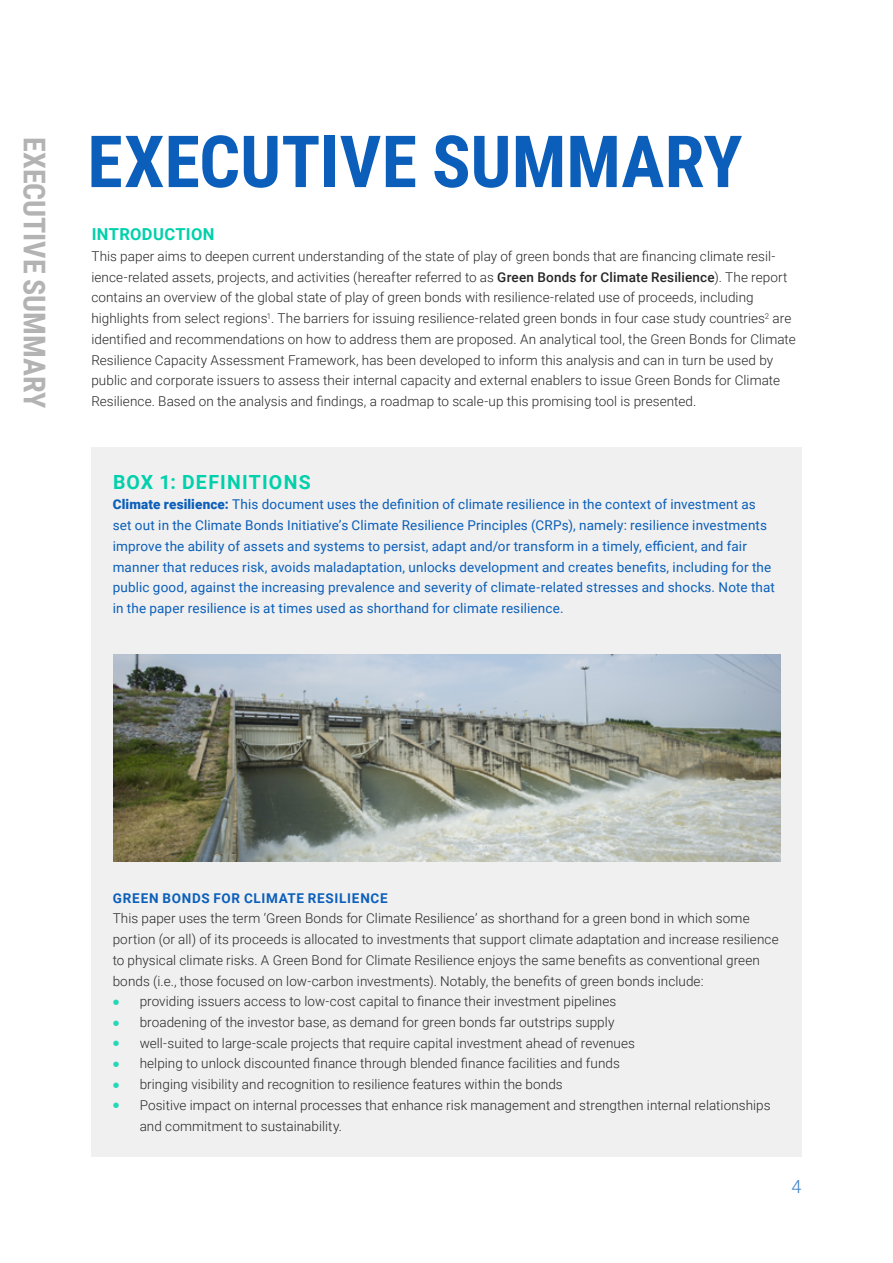
<style>
.page{position:relative;width:893px;height:1263px;background:#fff}
.page>*{position:absolute;margin:0;border:0;box-sizing:border-box;transform-origin:0 0}
.t1{font:700 72px "Roboto Condensed";color:#0b5fba}
.t2{font:700 30px "Roboto Condensed";color:#b3b3b3}
.t3{font:700 19.5px "Roboto";letter-spacing:.06em;color:#00d0ab}
.t4{font:300 18px "Roboto";color:#3c7fc8}
.t5{font:700 16.5px "Roboto";letter-spacing:.02em;color:#00d0ab}
.t6{font:300 13.5px/20.7px "Roboto";letter-spacing:.005em;color:#262626}
.t7{font:13.5px/20.7px "Roboto";letter-spacing:.01em;color:#0b5fba}
.t8{font:700 13.5px "Roboto";letter-spacing:.055em;color:#0b5fba}
.s1{font-weight:500}
.s2{font-weight:900}
</style>
<div class="page">
<div style="left:91px;top:447px;width:710px;height:710px;background:#f0f0f0"></div>
<img style="left:113px;top:655px;width:667px;height:206px">
<h2 class="t2" style="left:56px;top:137px;width:273px;rotate:90deg">EXECUTIVE SUMMARY</h2>
<h1 class="t1" style="left:87px;top:111px;width:657px">EXECUTIVE SUMMARY</h1>
<p class="t5" style="left:92px;top:223px;width:124px">INTRODUCTION</p>
<p class="t6" style="left:91px;top:245px;width:706px">This paper aims to deepen current understanding of the state of play of green bonds that are financing climate resil&shy;ience-related assets, projects, and activities (hereafter referred to as <span class="s1">Green Bonds for Climate Resilience</span>). The report contains an overview of the global state of play of green bonds with resilience-related use of proceeds, including highlights from select regions<sup>1</sup>. The barriers for issuing resilience-related green bonds in four case study countries<sup>2</sup> are identified and recommendations on how to address them are proposed. An analytical tool, the Green Bonds for Climate Resilience Capacity Assessment Framework, has been developed to inform this analysis and can in turn be used by public and corporate issuers to assess their internal capacity and external enablers to issue Green Bonds for Climate Resilience. Based on the analysis and findings, a roadmap to scale-up this promising tool is presented.</p>
<h3 class="t3" style="left:113px;top:468px;width:199px">BOX 1: DEFINITIONS</h3>
<p class="t7" style="left:113px;top:494px;width:664px"><span class="s2">Climate resilience:</span> This document uses the definition of climate resilience in the context of investment as set out in the Climate Bonds Initiative’s Climate Resilience Principles (CRPs), namely: resilience investments improve the ability of assets and systems to persist, adapt and/or transform in a timely, efficient, and fair manner that reduces risk, avoids maladaptation, unlocks development and creates benefits, including for the public good, against the increasing prevalence and severity of climate-related stresses and shocks. Note that in the paper resilience is at times used as shorthand for climate resilience.</p>
<p class="t8" style="left:113px;top:888px;width:276px">GREEN BONDS FOR CLIMATE RESILIENCE</p>
<p class="t6" style="left:113px;top:908px;width:638px">This paper uses the term ‘Green Bonds for Climate Resilience’ as shorthand for a green bond in which some</p>
<p class="t6" style="left:113px;top:928px;width:667px">portion (or all) of its proceeds is allocated to investments that support climate adaptation and increase resilience</p>
<p class="t6" style="left:113px;top:949px;width:649px">to physical climate risks. A Green Bond for Climate Resilience enjoys the same benefits as conventional green</p>
<p class="t6" style="left:113px;top:970px;width:592px">bonds (i.e., those focused on low-carbon investments). Notably, the benefits of green bonds include:</p>
<p class="t6" style="left:140px;top:991px;width:478px">providing issuers access to low-cost capital to finance their investment pipelines</p>
<p class="t6" style="left:140px;top:1011px;width:476px">broadening of the investor base, as demand for green bonds far outstrips supply</p>
<p class="t6" style="left:140px;top:1032px;width:497px">well-suited to large-scale projects that require capital investment ahead of revenues</p>
<p class="t6" style="left:140px;top:1053px;width:482px">helping to unlock discounted finance through blended finance facilities and funds</p>
<p class="t6" style="left:140px;top:1073px;width:424px">bringing visibility and recognition to resilience features within the bonds</p>
<p class="t6" style="left:140px;top:1094px;width:632px">Positive impact on internal processes that enhance risk management and strengthen internal relationships</p>
<p class="t6" style="left:140px;top:1115px;width:204px">and commitment to sustainability.</p>
<h3 class="t4" style="left:792px;top:1173px;width:11px">4</h3>
</div>
